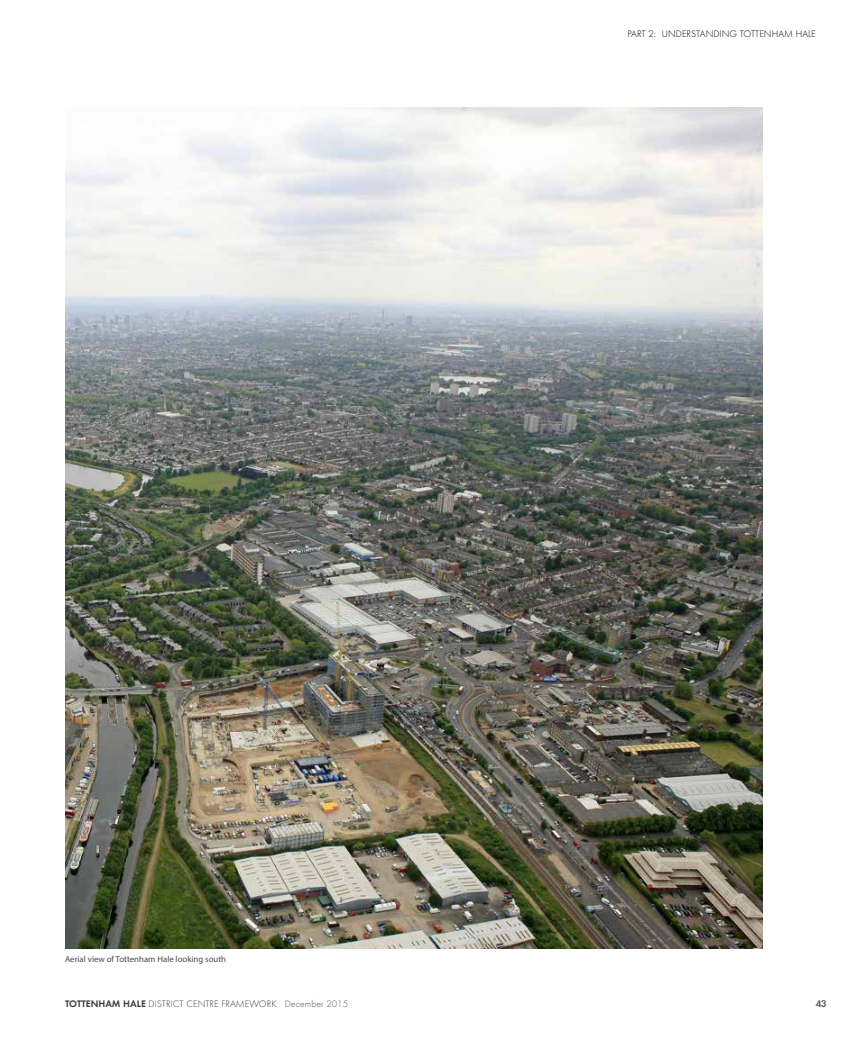
<style>
.page{position:relative;width:855px;height:1053px;background:#fff}
.page>*{position:absolute;margin:0;border:0;box-sizing:border-box;transform-origin:0 0}
.t1{font:8.75px "Allies Morrison Futura ND";color:#3c3c3b}
.t2{font:8.75px "Myriad Pro";color:#4a4a49}
.t3{font:8.75px "Allies Morrison Futura ND";color:#000}
.t4{font:700 8.75px "Allies Morrison Futura ND";color:#575756}
.s1{font-weight:700}
.s2{color:#575756}
</style>
<div class="page">
<img style="left:65px;top:107px;width:696px;height:841px">
<p class="t3" style="left:627px;top:29px;width:190px">PART 2: UNDERSTANDING TOTTENHAM HALE</p>
<p class="t2" style="left:65px;top:953px;width:162px">Aerial view of Tottenham Hale looking south</p>
<p class="t1" style="left:65px;top:998px;width:284px"><span class="s1">TOTTENHAM HALE</span> DISTRICT CENTRE FRAMEWORK <span class="s2">December 2015</span></p>
<p class="t4" style="left:815px;top:997px;width:12px">43</p>
</div>
